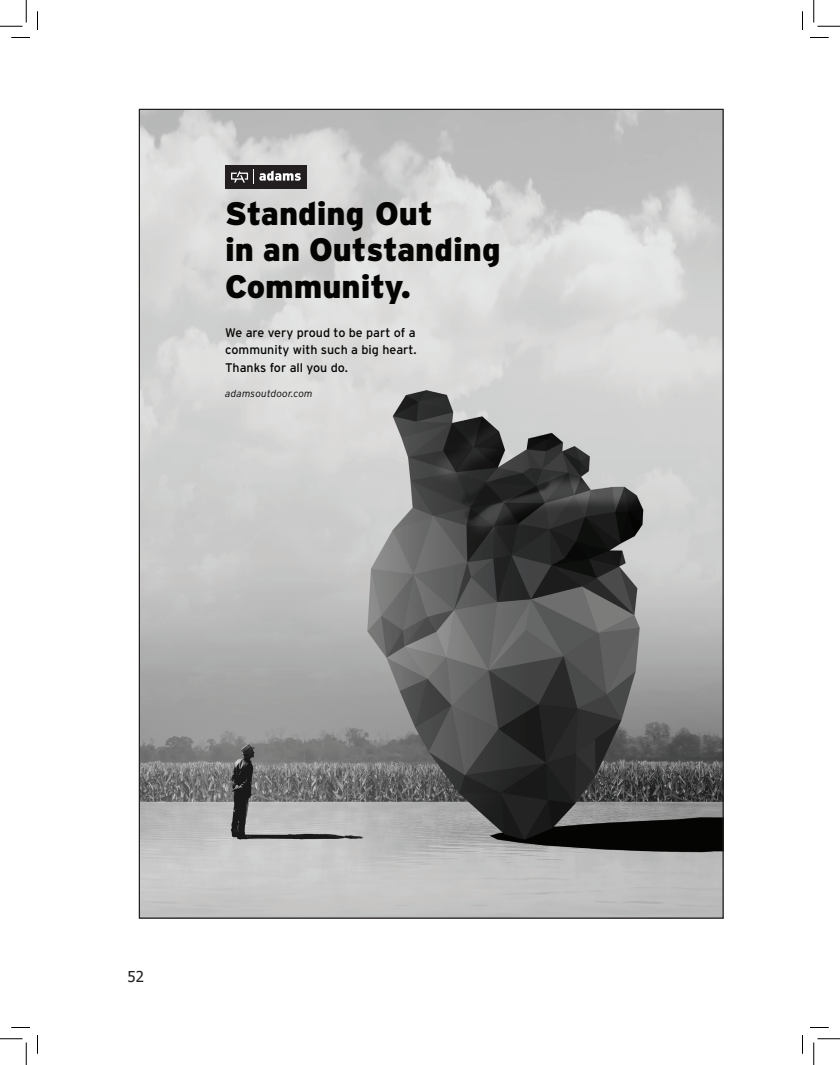
<style>
.page{position:relative;width:840px;height:1065px;background:#fff}
.page>*{position:absolute;margin:0;border:0;box-sizing:border-box;transform-origin:0 0}
.t1{font:900 32.5px/36.5px "Interstate";color:#040503}
.t2{font:15px "Tahoma";color:#231f20}
.t3{font:12.5px/17.5px "Interstate";color:#040503;text-align:justify}
.t4{font:italic 300 10px "Interstate";letter-spacing:.02em;color:#040503}
</style>
<div class="page">
<img style="left:141px;top:111px;width:581px;height:806px">
<div style="left:225px;top:165px;width:82px;height:24px;background:#231f20"></div>
<svg style="left:231px;top:171px;width:17px;height:12px"></svg>
<svg style="left:259px;top:170px;width:42px;height:11px"></svg>
<svg style="left:11px;top:37px;width:19px;height:1px"></svg>
<svg style="left:810px;top:37px;width:19px;height:1px"></svg>
<svg style="left:11px;top:1027px;width:19px;height:1px"></svg>
<svg style="left:810px;top:1027px;width:19px;height:1px"></svg>
<svg style="left:37px;top:11px;width:1px;height:19px"></svg>
<svg style="left:37px;top:1035px;width:1px;height:19px"></svg>
<svg style="left:802px;top:11px;width:1px;height:19px"></svg>
<svg style="left:802px;top:1035px;width:1px;height:19px"></svg>
<svg style="left:0;top:0;width:27px;height:27px"></svg>
<svg style="left:0;top:1039px;width:27px;height:26px"></svg>
<svg style="left:814px;top:0;width:26px;height:27px"></svg>
<svg style="left:814px;top:1039px;width:26px;height:26px"></svg>
<h1 class="t1" style="left:225px;top:195px;width:277px">Standing Out<br>in an Outstanding<br>Community.</h1>
<p class="t3" style="left:225px;top:324px;width:193px">We are very proud to be part of a community with such a big heart.<br>Thanks for all you do.</p>
<p class="t4" style="left:225px;top:388px;width:89px">adamsoutdoor.com</p>
<p class="t2" style="left:128px;top:966px;width:18px">52</p>
</div>
